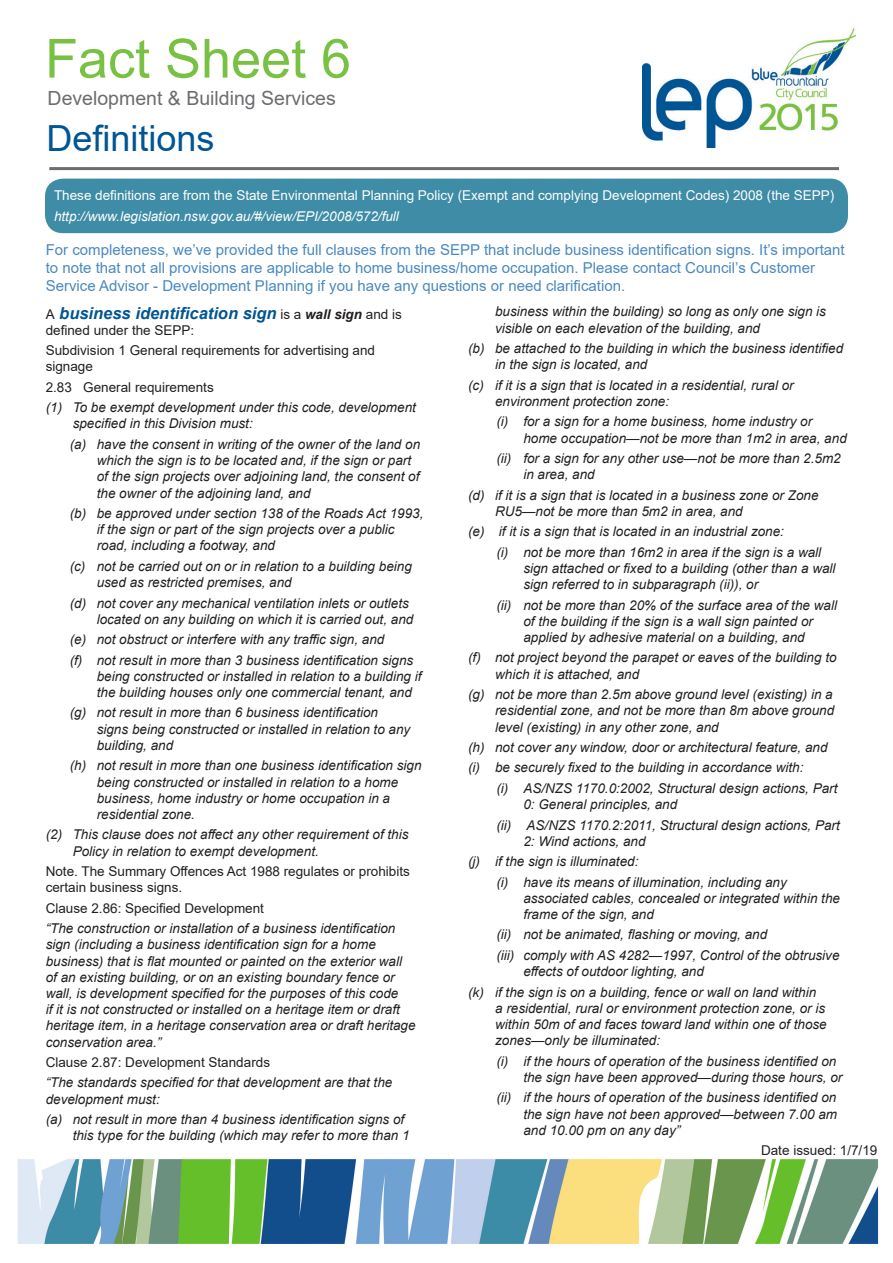
<style>
.page{position:relative;width:893px;height:1263px;background:#fff}
.page>*{position:absolute;margin:0;border:0;box-sizing:border-box;transform-origin:0 0}
.title_fact_sheet_red{font:54px "Arial";color:#79c142}
.header{font:36px "Arial";color:#005594}
.title_DCS_reduced{font:19.5px "Arial";color:#6c6d70}
.body_text_-_definiti{font:italic 700 16.5px "Arial";color:#005594}
.body_text{font:15px/18px "Arial";color:#4a89be}
.body_text_-_definiti-2{font:italic 13.5px/16.2px "Arial";color:#231f20}
.body_text_-_definiti-3{font:13.5px/16.2px "Arial";color:#231f20}
.body_text_-_callout{font:13.5px "Arial";color:#fff}
.body_text_-_callout-2{font:italic 13.5px "Arial";color:#fff}
.s1{font-weight:400;font-style:normal;font-size:13.5px;color:#231f20}
.s2{font-size:13.5px;color:#231f20}
</style>
<div class="page">
<img style="left:642px;top:29px;width:213px;height:119px">
<img style="left:17px;top:1159px;width:862px;height:85px">
<div style="left:45px;top:179px;width:803px;height:54px;background:#3e8ca6;border-radius:18px"></div>
<hr style="left:49px;top:167px;width:790px;height:3px;background:#6c6d70">
<p class="title_fact_sheet_red" style="left:45px;top:21px;width:308px">Fact Sheet 6</p>
<p class="title_DCS_reduced" style="left:48px;top:85px;width:290px">Development &amp; Building Services</p>
<p class="header" style="left:46px;top:114px;width:170px">Definitions</p>
<p class="body_text_-_callout" style="left:54px;top:186px;width:782px">These definitions are from the State Environmental Planning Policy (Exempt and complying Development Codes) 2008 (the SEPP)</p>
<p class="body_text_-_callout-2" style="left:54px;top:207px;width:346px">http://www.legislation.nsw.gov.au/#/view/EPI/2008/572/full</p>
<p class="body_text" style="left:46px;top:241px;width:801px">For completeness, we’ve provided the full clauses from the SEPP that include business identification signs. It’s important to note that not all provisions are applicable to home business/home occupation. Please contact Council’s Customer<br>Service Advisor - Development Planning if you have any questions or need clarification.</p>
<p class="body_text_-_definiti" style="left:46px;top:302px;width:358px"><span class="s1">A</span> business identification sign <span class="s1">is a</span> <span class="s2">wall sign</span> <span class="s1">and is</span></p>
<p class="body_text_-_definiti-3" style="left:46px;top:322px;width:150px">defined under the SEPP:</p>
<p class="body_text_-_definiti-3" style="left:46px;top:342px;width:331px">Subdivision 1 General requirements for advertising and signage</p>
<p class="body_text_-_definiti-3" style="left:46px;top:379px;width:170px">2.83 General requirements</p>
<p class="body_text_-_definiti-2" style="left:73px;top:400px;width:345px;text-indent:-27px">(1) To be exempt development under this code, development specified in this Division must:</p>
<p class="body_text_-_definiti-2" style="left:97px;top:436px;width:325px;text-indent:-27px">(a) have the consent in writing of the owner of the land on which the sign is to be located and, if the sign or part of the sign projects over adjoining land, the consent of the owner of the adjoining land, and</p>
<p class="body_text_-_definiti-2" style="left:97px;top:505px;width:328px;text-indent:-27px">(b) be approved under section 138 of the Roads Act 1993, if the sign or part of the sign projects over a public road, including a footway, and</p>
<p class="body_text_-_definiti-2" style="left:97px;top:558px;width:317px;text-indent:-27px">(c) not be carried out on or in relation to a building being used as restricted premises, and</p>
<p class="body_text_-_definiti-2" style="left:97px;top:595px;width:318px;text-indent:-27px">(d) not cover any mechanical ventilation inlets or outlets located on any building on which it is carried out, and</p>
<p class="body_text_-_definiti-2" style="left:70px;top:631px;width:316px">(e) not obstruct or interfere with any traffic sign, and</p>
<p class="body_text_-_definiti-2" style="left:97px;top:652px;width:326px;text-indent:-27px">(f) not result in more than 3 business identification signs being constructed or installed in relation to a building if the building houses only one commercial tenant, and</p>
<p class="body_text_-_definiti-2" style="left:97px;top:705px;width:315px;text-indent:-27px">(g) not result in more than 6 business identification signs being constructed or installed in relation to any building, and</p>
<p class="body_text_-_definiti-2" style="left:97px;top:758px;width:326px;text-indent:-27px">(h) not result in more than one business identification sign being constructed or installed in relation to a home business, home industry or home occupation in a residential zone.</p>
<p class="body_text_-_definiti-2" style="left:73px;top:827px;width:337px;text-indent:-27px">(2) This clause does not affect any other requirement of this<br>Policy in relation to exempt development.</p>
<p class="body_text_-_definiti-3" style="left:46px;top:863px;width:366px">Note. The Summary Offences Act 1988 regulates or prohibits certain business signs.</p>
<p class="body_text_-_definiti-3" style="left:46px;top:900px;width:220px">Clause 2.86: Specified Development</p>
<p class="body_text_-_definiti-2" style="left:46px;top:920px;width:371px">“The construction or installation of a business identification sign (including a business identification sign for a home business) that is flat mounted or painted on the exterior wall of an existing building, or on an existing boundary fence or wall, is development specified for the purposes of this code<br>if it is not constructed or installed on a heritage item or draft heritage item, in a heritage conservation area or draft heritage conservation area.”</p>
<p class="body_text_-_definiti-3" style="left:46px;top:1054px;width:226px">Clause 2.87: Development Standards</p>
<p class="body_text_-_definiti-2" style="left:46px;top:1075px;width:348px">“The standards specified for that development are that the development must:</p>
<p class="body_text_-_definiti-2" style="left:73px;top:1111px;width:338px;text-indent:-27px">(a) not result in more than 4 business identification signs of this type for the building (which may refer to more than 1</p>
<p class="body_text_-_definiti-2" style="left:495px;top:304px;width:332px">business within the building) so long as only one sign is visible on each elevation of the building, and</p>
<p class="body_text_-_definiti-2" style="left:495px;top:340px;width:350px;text-indent:-27px">(b) be attached to the building in which the business identified in the sign is located, and</p>
<p class="body_text_-_definiti-2" style="left:495px;top:377px;width:300px;text-indent:-27px">(c) if it is a sign that is located in a residential, rural or environment protection zone:</p>
<p class="body_text_-_definiti-2" style="left:523px;top:414px;width:325px;text-indent:-27px">(i) for a sign for a home business, home industry or home occupation—not be more than 1m2 in area, and</p>
<p class="body_text_-_definiti-2" style="left:523px;top:450px;width:319px;text-indent:-27px">(ii) for a sign for any other use—not be more than 2.5m2 in area, and</p>
<p class="body_text_-_definiti-2" style="left:495px;top:487px;width:325px;text-indent:-27px">(d) if it is a sign that is located in a business zone or Zone<br>RU5—not be more than 5m2 in area, and</p>
<p class="body_text_-_definiti-2" style="left:468px;top:524px;width:317px">(e) if it is a sign that is located in an industrial zone:</p>
<p class="body_text_-_definiti-2" style="left:523px;top:544px;width:314px;text-indent:-27px">(i) not be more than 16m2 in area if the sign is a wall sign attached or fixed to a building (other than a wall sign referred to in subparagraph (ii)), or</p>
<p class="body_text_-_definiti-2" style="left:496px;top:597px;width:342px;text-align:center">(ii) not be more than 20% of the surface area of the wall of the building if the sign is a wall sign painted or<br>applied by adhesive material on a building, and</p>
<p class="body_text_-_definiti-2" style="left:495px;top:650px;width:343px;text-indent:-27px">(f) not project beyond the parapet or eaves of the building to which it is attached, and</p>
<p class="body_text_-_definiti-2" style="left:495px;top:686px;width:341px;text-align:justify;text-indent:-27px">(g) not be more than 2.5m above ground level (existing) in a residential zone, and not be more than 8m above ground level (existing) in any other zone, and</p>
<p class="body_text_-_definiti-2" style="left:468px;top:739px;width:361px">(h) not cover any window, door or architectural feature, and</p>
<p class="body_text_-_definiti-2" style="left:468px;top:760px;width:337px">(i) be securely fixed to the building in accordance with:</p>
<p class="body_text_-_definiti-2" style="left:523px;top:780px;width:316px;text-indent:-27px">(i) AS/NZS 1170.0:2002, Structural design actions, Part<br>0: General principles, and</p>
<p class="body_text_-_definiti-2" style="left:523px;top:817px;width:318px;text-indent:-27px">(ii) AS/NZS 1170.2:2011, Structural design actions, Part<br>2: Wind actions, and</p>
<p class="body_text_-_definiti-2" style="left:468px;top:853px;width:172px">(j) if the sign is illuminated:</p>
<p class="body_text_-_definiti-2" style="left:523px;top:874px;width:318px;text-indent:-27px">(i) have its means of illumination, including any associated cables, concealed or integrated within the frame of the sign, and</p>
<p class="body_text_-_definiti-2" style="left:496px;top:927px;width:272px">(ii) not be animated, flashing or moving, and</p>
<p class="body_text_-_definiti-2" style="left:523px;top:947px;width:318px;text-indent:-27px">(iii) comply with AS 4282—1997, Control of the obtrusive effects of outdoor lighting, and</p>
<p class="body_text_-_definiti-2" style="left:495px;top:984px;width:333px;text-indent:-27px">(k) if the sign is on a building, fence or wall on land within a residential, rural or environment protection zone, or is within 50m of and faces toward land within one of those zones—only be illuminated:</p>
<p class="body_text_-_definiti-2" style="left:523px;top:1053px;width:320px;text-indent:-27px">(i) if the hours of operation of the business identified on the sign have been approved—during those hours, or</p>
<p class="body_text_-_definiti-2" style="left:523px;top:1090px;width:315px;text-align:justify;text-indent:-27px">(ii) if the hours of operation of the business identified on the sign have not been approved—between 7.00 am and 10.00 pm on any day”</p>
<p class="body_text_-_definiti-3" style="left:761px;top:1142px;width:118px">Date issued: 1/7/19</p>
</div>
